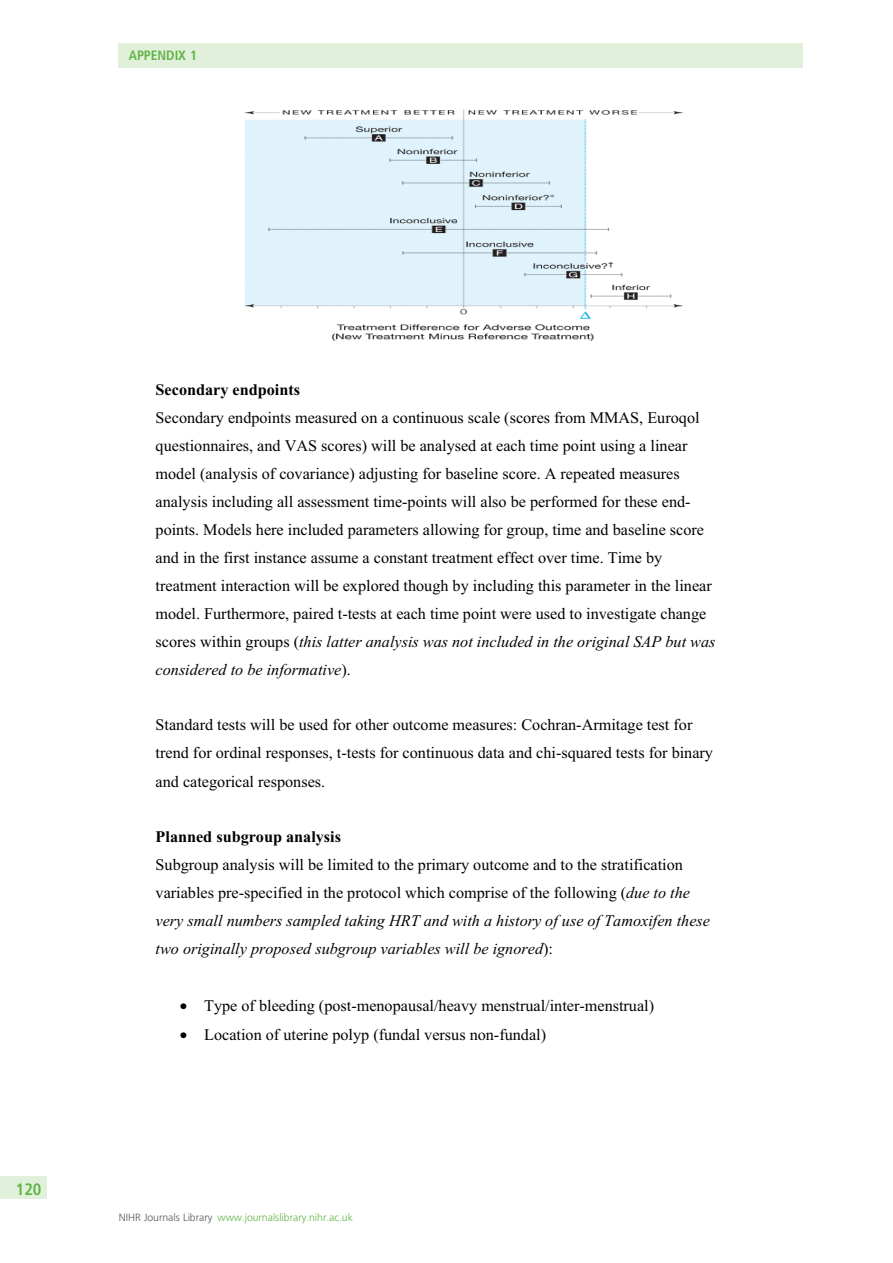
<style>
.page{position:relative;width:893px;height:1263px;background:#fff}
.page>*{position:absolute;margin:0;border:0;box-sizing:border-box;transform-origin:0 0}
.t1{font:16.5px "Adv TT24 c 3 cae 3.B";color:#62b447}
.t2{font:16.2px/27.9px "Times New Roman";color:#010202}
.t3{font:700 16.2px "Times New Roman";color:#010202}
.t4{font:13.5px "Adv TT24 c 3 cae 3.B";color:#62b447}
.t5{font:10.5px "Adv T Tebabd 7 da";color:#62b447}
.s1{font-style:italic}
.s2{color:#58595b}
</style>
<div class="page">
<img style="left:244px;top:109px;width:439px;height:232px">
<div style="left:119px;top:44px;width:684px;height:24px;background:#e1f0da"></div>
<div style="left:0;top:1176px;width:47px;height:23px;background:#e1f0da"></div>
<p class="t4" style="left:129px;top:51px;width:70px">APPENDIX 1</p>
<p class="t1" style="left:16px;top:1183px;width:27px">120</p>
<p class="t3" style="left:156px;top:383px;width:146px">Secondary endpoints</p>
<p class="t2" style="left:156px;top:405px;width:561px">Secondary endpoints measured on a continuous scale (scores from MMAS, Euroqol questionnaires, and VAS scores) will be analysed at each time point using a linear model (analysis of covariance) adjusting for baseline score. A repeated measures analysis including all assessment time-points will also be performed for these end&shy;points. Models here included parameters allowing for group, time and baseline score and in the first instance assume a constant treatment effect over time. Time by treatment interaction will be explored though by including this parameter in the linear model. Furthermore, paired t-tests at each time point were used to investigate change scores within groups (<span class="s1">this latter analysis was not included in the original SAP but was considered to be informative</span>).</p>
<p class="t2" style="left:156px;top:713px;width:559px">Standard tests will be used for other outcome measures: Cochran-Armitage test for trend for ordinal responses, t-tests for continuous data and chi-squared tests for binary and categorical responses.</p>
<p class="t3" style="left:156px;top:830px;width:187px">Planned subgroup analysis</p>
<p class="t2" style="left:156px;top:852px;width:556px">Subgroup analysis will be limited to the primary outcome and to the stratification variables pre-specified in the protocol which comprise of the following (<span class="s1">due to the very small numbers sampled taking HRT and with a history of use of Tamoxifen these two originally proposed subgroup variables will be ignored</span>):</p>
<p class="t2" style="left:180px;top:993px;width:476px">• Type of bleeding (post-menopausal/heavy menstrual/inter-menstrual)</p>
<p class="t2" style="left:180px;top:1022px;width:368px">• Location of uterine polyp (fundal versus non-fundal)</p>
<p class="t5" style="left:119px;top:1213px;width:236px"><span class="s2">NIHR Journals Library</span> www.journalslibrary.nihr.ac.uk</p>
</div>
